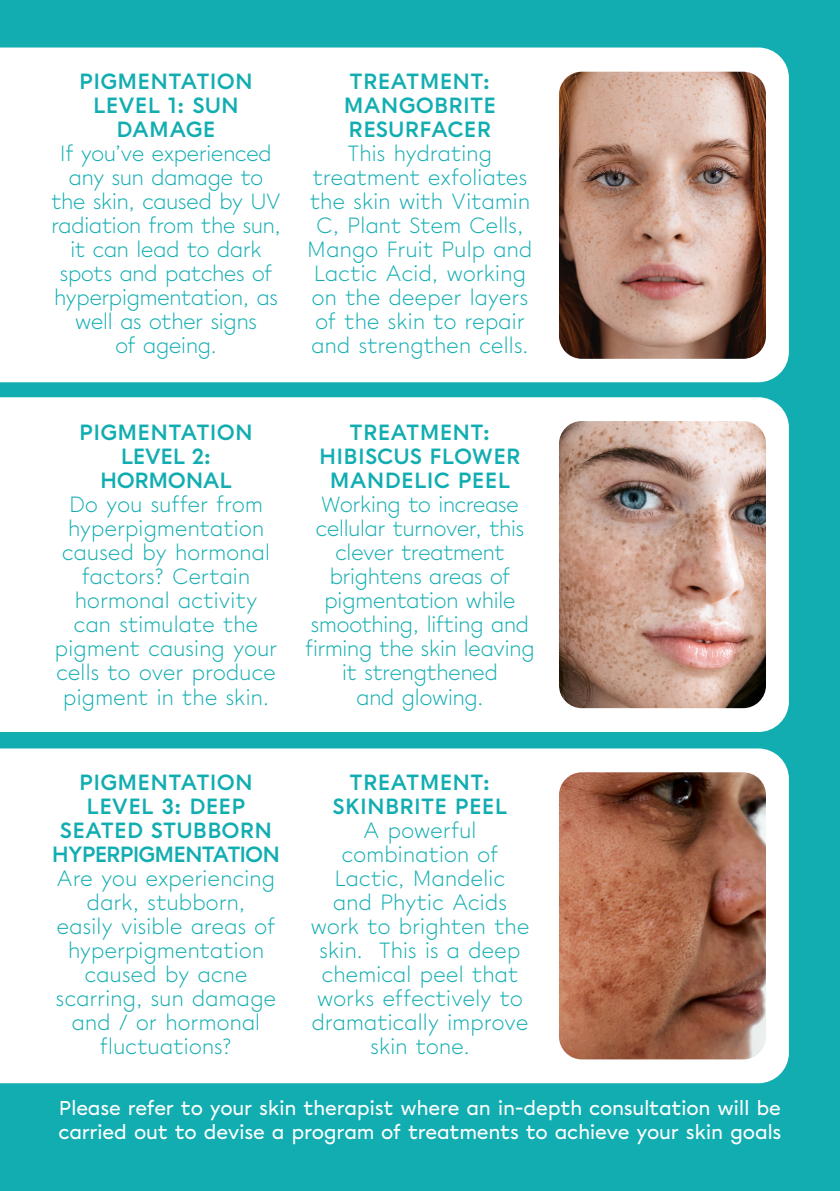
<style>
.page{position:relative;width:840px;height:1191px;background:#fff}
.page>*{position:absolute;margin:0;border:0;box-sizing:border-box;transform-origin:0 0}
.t1{font:300 22px/24px "Chromatica";letter-spacing:-.02em;color:#12adb1;text-align:center}
.t2{font:300 22px/24px "Chromatica";letter-spacing:-.04em;color:#12adb1;text-align:center}
.t3{font:700 22px/24px "Chromatica";letter-spacing:.01em;color:#12adb1;text-align:center}
.t4{font:700 22px "Chromatica";letter-spacing:-.02em;color:#12adb1}
.t5{font:500 20px/24px "Chromatica";letter-spacing:-.015em;color:#fff}
.s1{font-weight:700}
</style>
<div class="page">
<div style="left:0;top:0;width:839px;height:1191px;background:#12adb1"></div>
<div style="left:0;top:48px;width:788px;height:334px;background:#fff"></div>
<div style="left:0;top:397px;width:788px;height:335px;background:#fff"></div>
<div style="left:0;top:748px;width:788px;height:335px;background:#fff"></div>
<img style="left:558px;top:72px;width:207px;height:287px">
<img style="left:558px;top:421px;width:207px;height:287px">
<img style="left:558px;top:772px;width:207px;height:287px">
<p class="t3" style="left:79px;top:71px;width:175px">PIGMENTATION<br>LEVEL 1: SUN<br>DAMAGE</p>
<p class="t1" style="left:51px;top:143px;width:231px">If you’ve experienced any sun damage to the skin, caused by UV radiation from the sun, it can lead to dark spots and patches of hyperpigmentation, as well as other signs</p>
<p class="t1" style="left:115px;top:335px;width:103px">of ageing.</p>
<p class="t3" style="left:343px;top:71px;width:154px;text-align:left">TREATMENT:<br>MANGOBRITE<br>RESURFACER</p>
<p class="t1" style="left:307px;top:143px;width:227px">This hydrating treatment exfoliates the skin with Vitamin<br>C, Plant Stem Cells,<br>Mango Fruit Pulp and<br>Lactic Acid, working on the deeper layers of the skin to repair and strengthen cells.</p>
<p class="t3" style="left:79px;top:422px;width:175px">PIGMENTATION<br>LEVEL 2:</p>
<p class="t4" style="left:100px;top:470px;width:133px">HORMONAL</p>
<p class="t1" style="left:55px;top:494px;width:224px">Do you suffer from hyperpigmentation caused by hormonal factors? Certain hormonal activity can stimulate the pigment causing your cells to over produce pigment in the skin.</p>
<p class="t1" style="left:52px;top:772px;width:229px"><span class="s1">PIGMENTATION<br>LEVEL 3: DEEP<br>SEATED STUBBORN<br>HYPERPIGMENTATION<br></span>Are you experiencing dark, stubborn,<br>easily visible areas of hyperpigmentation caused by acne scarring, sun damage and / or hormonal fluctuations?</p>
<p class="t3" style="left:349px;top:422px;width:142px">TREATMENT:</p>
<p class="t3" style="left:319px;top:446px;width:203px">HIBISCUS FLOWER<br>MANDELIC PEEL</p>
<p class="t2" style="left:305px;top:494px;width:231px">Working to increase cellular turnover, this clever treatment brightens areas of pigmentation while smoothing, lifting and firming the skin leaving it strengthened</p>
<p class="t2" style="left:356px;top:686px;width:129px">and glowing.</p>
<p class="t3" style="left:349px;top:772px;width:142px">TREATMENT:</p>
<p class="t3" style="left:332px;top:796px;width:176px">SKINBRITE PEEL</p>
<p class="t1" style="left:310px;top:820px;width:221px">A powerful combination of<br>Lactic, Mandelic<br>and Phytic Acids work to brighten the skin. This is a deep chemical peel that works effectively to dramatically improve skin tone.</p>
<p class="t5" style="left:58px;top:1097px;width:724px">Please refer to your skin therapist where an in-depth consultation will be carried out to devise a program of treatments to achieve your skin goals</p>
</div>
